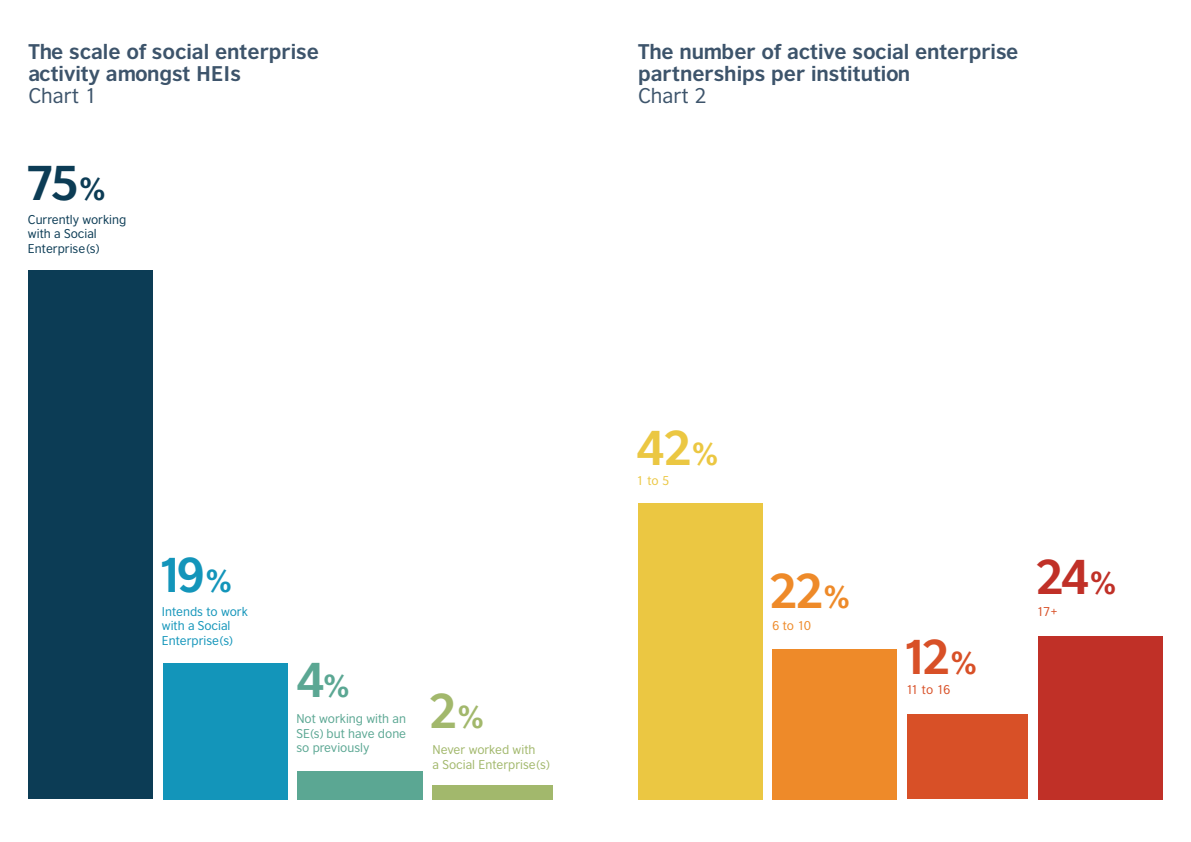
<style>
.page{position:relative;width:1191px;height:842px;background:#fff}
.page>*{position:absolute;margin:0;border:0;box-sizing:border-box;transform-origin:0 0}
.t1{font:700 46px "British Council Sans";color:#0c3c55}
.t2{font:700 46px "British Council Sans";color:#1395ba}
.t3{font:700 46px "British Council Sans";color:#ee8a29}
.t4{font:700 46px "British Council Sans";color:#d85027}
.t5{font:700 46px "British Council Sans";color:#c03027}
.t6{font:700 46px "British Council Sans";color:#ebc742}
.t7{font:700 46px "British Council Sans";color:#5ba793}
.t8{font:700 46px "British Council Sans";color:#a2b86c}
.t9{font:700 20px/22px "British Council Sans";color:#3d546b}
.t10{font:20px "British Council Sans";color:#3d546b}
.t11{font:12px/14.4px "British Council Sans";color:#5ba793;text-align:justify}
.t12{font:12px/14.4px "British Council Sans";color:#0c3c55}
.t13{font:12px/14.4px "British Council Sans";color:#1395ba}
.t14{font:12px/14.4px "British Council Sans";color:#a2b86c}
.t15{font:12px "British Council Sans";letter-spacing:-.08em;color:#d85027}
.t16{font:12px "British Council Sans";color:#ee8a29}
.t17{font:12px "British Council Sans";color:#ebc742}
.s1{font-size:30px}
</style>
<div class="page">
<div style="left:772px;top:649px;width:125px;height:150px;background:#ee8a29"></div>
<div style="left:28px;top:270px;width:125px;height:528px;background:#0c3c55"></div>
<div style="left:163px;top:663px;width:124px;height:136px;background:#1395ba"></div>
<div style="left:297px;top:771px;width:125px;height:28px;background:#5ba793"></div>
<div style="left:432px;top:785px;width:121px;height:14px;background:#a2b86c"></div>
<div style="left:638px;top:503px;width:124px;height:296px;background:#ebc742"></div>
<div style="left:1038px;top:636px;width:124px;height:163px;background:#c03027"></div>
<div style="left:907px;top:714px;width:121px;height:85px;background:#d85027"></div>
<p class="t9" style="left:28px;top:40px;width:292px">The scale of social enterprise activity amongst HEIs</p>
<p class="t10" style="left:28px;top:84px;width:70px">Chart 1</p>
<h1 class="t1" style="left:25px;top:154px;width:82px">75<span class="s1">%</span></h1>
<p class="t12" style="left:28px;top:212px;width:100px">Currently working with a Social<br>Enterprise(s)</p>
<h1 class="t2" style="left:156px;top:546px;width:77px">19<span class="s1">%</span></h1>
<p class="t13" style="left:162px;top:604px;width:88px">Intends to work with a Social<br>Enterprise(s)</p>
<h1 class="t7" style="left:296px;top:652px;width:55px">4<span class="s1">%</span></h1>
<p class="t11" style="left:296px;top:712px;width:111px">Not working with an SE(s) but have done so previously</p>
<h1 class="t8" style="left:428px;top:682px;width:57px">2<span class="s1">%</span></h1>
<p class="t14" style="left:432px;top:743px;width:119px">Never worked with<br>a Social Enterprise(s)</p>
<p class="t9" style="left:638px;top:40px;width:382px">The number of active social enterprise partnerships per institution</p>
<p class="t10" style="left:638px;top:84px;width:70px">Chart 2</p>
<h1 class="t6" style="left:636px;top:419px;width:84px">42<span class="s1">%</span></h1>
<p class="t17" style="left:636px;top:474px;width:34px">1 to 5</p>
<h1 class="t3" style="left:768px;top:563px;width:83px">22<span class="s1">%</span></h1>
<p class="t16" style="left:772px;top:618px;width:41px">6 to 10</p>
<h1 class="t4" style="left:900px;top:628px;width:78px">12<span class="s1">%</span></h1>
<p class="t15" style="left:906px;top:683px;width:46px">11 to 16</p>
<h1 class="t5" style="left:1034px;top:548px;width:83px">24<span class="s1">%</span></h1>
<p class="t15" style="left:1036px;top:604px;width:22px">17+</p>
</div>
